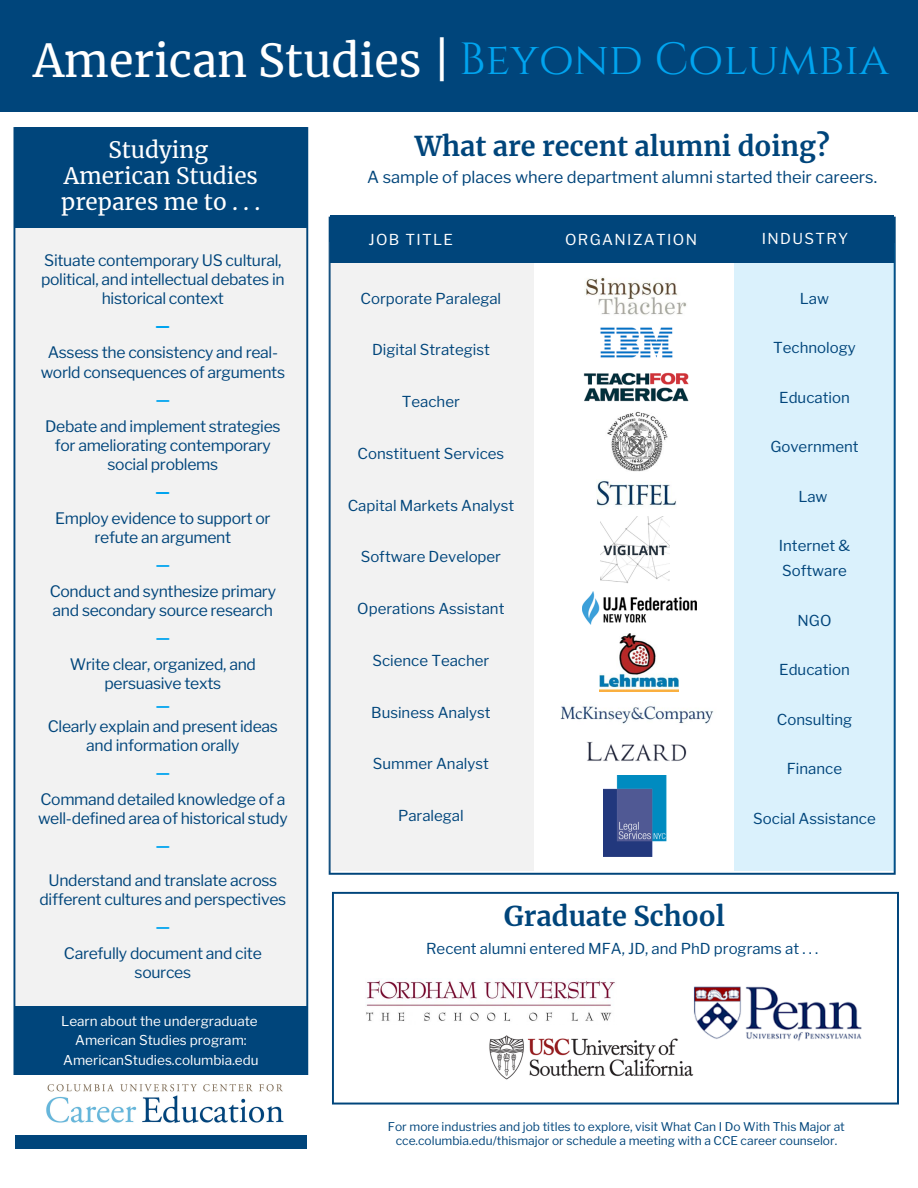
<style>
.page{position:relative;width:918px;height:1188px;background:#fff}
.page>*{position:absolute;margin:0;border:0;box-sizing:border-box;transform-origin:0 0}
.t1{font:45px "Merriweather";color:#fff}
.t2{font:700 27px "Merriweather";color:#00457b}
.t3{font:22.5px/25.8px "Merriweather";color:#fff;text-align:center}
.t4{font:16.5px "Libre Franklin";color:#00457b}
.t5{font:15.75px/19.2px "Libre Franklin";letter-spacing:-.02em;color:#00457b;text-align:center}
.t6{font:700 15.75px "Libre Franklin";color:#00a4ef}
.t7{font:800 15.75px "Libre Franklin";color:#00a4ef}
.t8{font:15px/24.8px "Libre Franklin";color:#00457b}
.t9{font:15px "Libre Franklin";letter-spacing:.09em;color:#fff}
.t10{font:13.5px/19.2px "Libre Franklin";color:#fff;text-align:center}
.t11{font:12px/14.7px "Libre Franklin";color:#00457b;text-align:center}
.s1{font-family:"Cinzel";color:#00a4ef}
</style>
<div class="page">
<div style="left:15px;top:127px;width:292px;height:880px;background:#f2f2f2"></div>
<div style="left:15px;top:127px;width:292px;height:100px;background:#00457b"></div>
<div style="left:15px;top:1006px;width:291px;height:143px;background:#00457b"></div>
<div style="left:8px;top:1075px;width:310px;height:60px;background:#fff"></div>
<img style="left:46px;top:1084px;width:238px;height:39px">
<div style="left:0;top:0;width:918px;height:112px;background:#00457b"></div>
<svg style="left:329px;top:217px;width:567px;height:658px"></svg>
<div style="left:734px;top:243px;width:161px;height:628px;background:#daf1fc"></div>
<div style="left:329px;top:242px;width:205px;height:629px;background:#f2f2f2"></div>
<div style="left:330px;top:215px;width:563px;height:47px;background:#00457b"></div>
<svg style="left:332px;top:892px;width:567px;height:213px"></svg>
<img style="left:480px;top:1026px;width:223px;height:64px">
<img style="left:688px;top:969px;width:179px;height:77px">
<img style="left:366px;top:978px;width:250px;height:46px">
<img style="left:605px;top:410px;width:65px;height:63px">
<img style="left:600px;top:633px;width:79px;height:59px">
<img style="left:576px;top:739px;width:121px;height:26px">
<img style="left:601px;top:516px;width:68px;height:69px">
<img style="left:582px;top:591px;width:114px;height:34px">
<img style="left:584px;top:277px;width:104px;height:38px">
<img style="left:597px;top:480px;width:79px;height:29px">
<img style="left:583px;top:368px;width:107px;height:35px">
<img style="left:597px;top:325px;width:78px;height:36px">
<img style="left:604px;top:776px;width:63px;height:81px">
<img style="left:549px;top:699px;width:176px;height:33px">
<h1 class="t1" style="left:33px;top:32px;width:857px">American Studies | <span class="s1">Beyond Columbia</span></h1>
<h3 class="t3" style="left:61px;top:137px;width:201px">Studying<br>American Studies prepares me to . . .</h3>
<p class="t5" style="left:41px;top:251px;width:245px">Situate contemporary US cultural, political, and intellectual debates in historical context</p>
<p class="t7" style="left:156px;top:316px;width:16px">—</p>
<p class="t5" style="left:41px;top:343px;width:246px">Assess the consistency and real&shy;world consequences of arguments</p>
<p class="t6" style="left:156px;top:389px;width:16px">—</p>
<p class="t5" style="left:45px;top:416px;width:237px">Debate and implement strategies for ameliorating contemporary social problems</p>
<p class="t7" style="left:156px;top:482px;width:16px">—</p>
<p class="t5" style="left:55px;top:508px;width:217px">Employ evidence to support or refute an argument</p>
<p class="t6" style="left:156px;top:555px;width:16px">—</p>
<p class="t5" style="left:50px;top:582px;width:228px;text-align:left">Conduct and synthesize primary and secondary source research</p>
<p class="t6" style="left:156px;top:628px;width:16px">—</p>
<p class="t5" style="left:70px;top:655px;width:188px">Write clear, organized, and persuasive texts</p>
<p class="t6" style="left:156px;top:695px;width:16px">—</p>
<p class="t5" style="left:48px;top:717px;width:232px">Clearly explain and present ideas and information orally</p>
<p class="t6" style="left:156px;top:763px;width:16px">—</p>
<p class="t5" style="left:38px;top:790px;width:251px;text-align:left">Command detailed knowledge of a well-defined area of historical study</p>
<p class="t6" style="left:156px;top:836px;width:16px">—</p>
<p class="t5" style="left:40px;top:871px;width:248px">Understand and translate across different cultures and perspectives</p>
<p class="t6" style="left:156px;top:917px;width:16px">—</p>
<p class="t5" style="left:64px;top:944px;width:199px">Carefully document and cite sources</p>
<p class="t10" style="left:61px;top:1012px;width:199px">Learn about the undergraduate<br>American Studies program:<br>AmericanStudies.columbia.edu</p>
<h2 class="t2" style="left:415px;top:129px;width:416px">What are recent alumni doing?</h2>
<p class="t4" style="left:367px;top:167px;width:511px">A sample of places where department alumni started their careers.</p>
<p class="t9" style="left:368px;top:231px;width:86px">JOB TITLE</p>
<p class="t9" style="left:565px;top:231px;width:134px">ORGANIZATION</p>
<p class="t9" style="left:762px;top:229px;width:88px">INDUSTRY</p>
<p class="t8" style="left:361px;top:286px;width:142px">Corporate Paralegal</p>
<p class="t8" style="left:372px;top:338px;width:119px">Digital Strategist</p>
<p class="t8" style="left:402px;top:389px;width:59px">Teacher</p>
<p class="t8" style="left:358px;top:441px;width:148px">Constituent Services</p>
<p class="t8" style="left:348px;top:493px;width:168px">Capital Markets Analyst</p>
<p class="t8" style="left:361px;top:545px;width:142px">Software Developer</p>
<p class="t8" style="left:357px;top:596px;width:149px">Operations Assistant</p>
<p class="t8" style="left:373px;top:648px;width:118px">Science Teacher</p>
<p class="t8" style="left:371px;top:700px;width:121px">Business Analyst</p>
<p class="t8" style="left:373px;top:752px;width:118px">Summer Analyst</p>
<p class="t8" style="left:398px;top:803px;width:67px">Paralegal</p>
<p class="t8" style="left:800px;top:286px;width:31px">Law</p>
<p class="t8" style="left:773px;top:336px;width:84px">Technology</p>
<p class="t8" style="left:779px;top:385px;width:72px">Education</p>
<p class="t8" style="left:770px;top:435px;width:90px">Government</p>
<p class="t8" style="left:798px;top:484px;width:31px">Law</p>
<p class="t8" style="left:779px;top:534px;width:73px">Internet &amp;<br>Software</p>
<p class="t8" style="left:798px;top:608px;width:35px">NGO</p>
<p class="t8" style="left:779px;top:657px;width:72px">Education</p>
<p class="t8" style="left:777px;top:707px;width:77px">Consulting</p>
<p class="t8" style="left:787px;top:756px;width:57px">Finance</p>
<p class="t8" style="left:753px;top:806px;width:124px">Social Assistance</p>
<h2 class="t2" style="left:504px;top:899px;width:223px">Graduate School</h2>
<p class="t8" style="left:426px;top:936px;width:394px">Recent alumni entered MFA, JD, and PhD programs at . . .</p>
<p class="t11" style="left:388px;top:1119px;width:459px">For more industries and job titles to explore, visit What Can I Do With This Major at cce.columbia.edu/thismajor or schedule a meeting with a CCE career counselor.</p>
</div>
